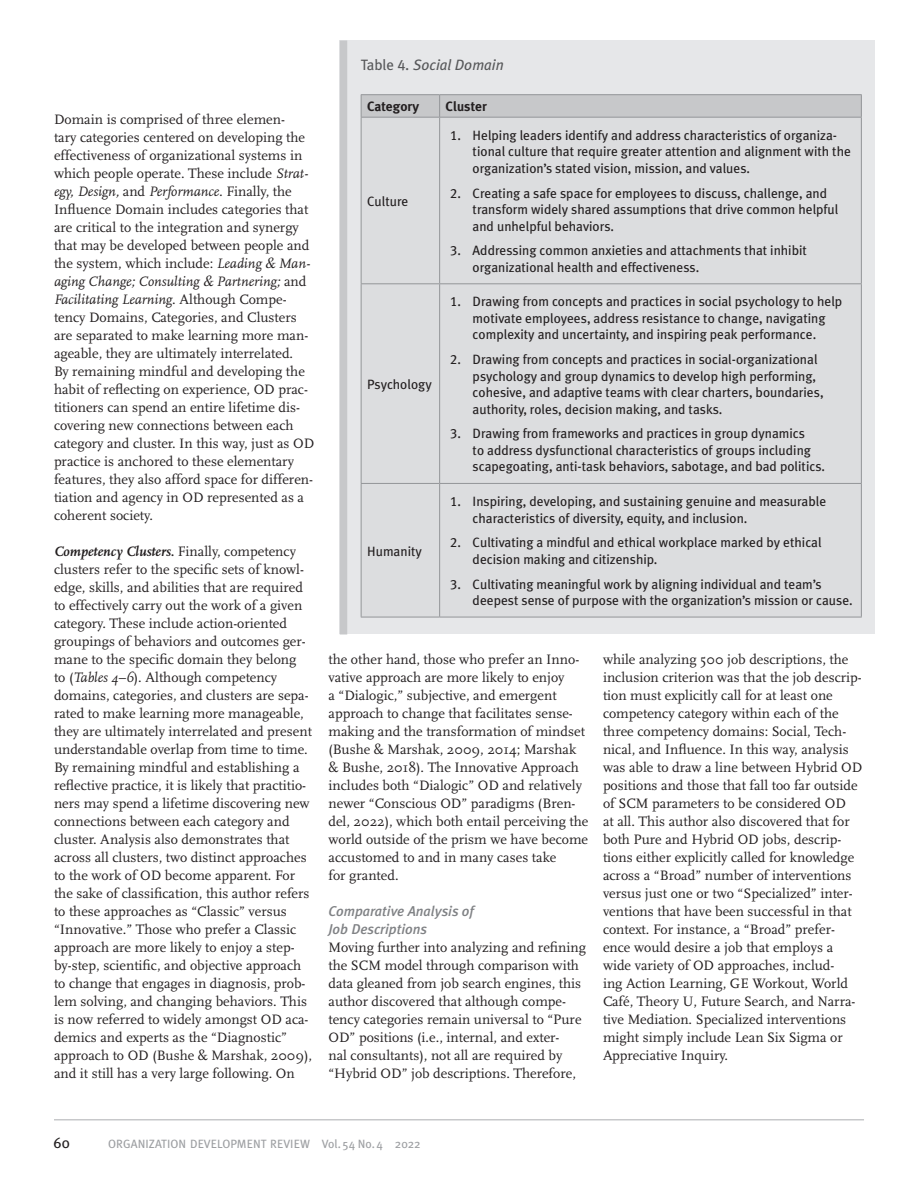
<style>
.page{position:relative;width:918px;height:1188px;background:#fff}
.page>*{position:absolute;margin:0;border:0;box-sizing:border-box;transform-origin:0 0}
.Table_title{font:italic 15px "Meta Plus";color:#57585a}
.t1{font:15px "Meta Plus";color:#231f20}
.body_text-no_indent{font:14.25px/18px "Scala";color:#231f20}
.C_Heads_Italic{font:italic 500 14.25px/18px "Meta Plus";color:#808285}
.Figure_text{font:13.5px/16.5px "Meta Plus";color:#231f20}
.Figure_text-2{font:700 13.5px "Meta Plus";color:#231f20}
.t2{font:12px "Meta Plus";color:#9d9fa2}
.s1{font-style:italic}
.s2{font-family:"Scala Pro";font-weight:700;font-style:italic}
.s3{font-style:normal}
.s4{font-family:"Meta Plus Book Caps";font-style:normal}
.s5{font-family:"Meta Plus Book Caps"}
</style>
<div class="page">
<hr style="left:54px;top:1119px;width:810px;height:1px;background:#c7c8ca">
<div style="left:340px;top:40px;width:535px;height:594px;background:#e6e7e9"></div>
<div style="left:362px;top:118px;width:499px;height:499px;background:#dcdddf"></div>
<hr style="left:361px;top:94px;width:79px;height:1px;background:#939598">
<hr style="left:440px;top:94px;width:422px;height:1px;background:#939598">
<svg style="left:361px;top:95px;width:501px;height:22px;background:#c5c6c8"></svg>
<hr style="left:361px;top:117px;width:79px;height:1px;background:#939598">
<hr style="left:361px;top:118px;width:1px;height:165px;background:#939598">
<hr style="left:440px;top:117px;width:422px;height:1px;background:#939598">
<hr style="left:439px;top:118px;width:1px;height:165px;background:#939598">
<hr style="left:861px;top:118px;width:1px;height:165px;background:#939598">
<hr style="left:361px;top:283px;width:79px;height:1px;background:#939598">
<hr style="left:361px;top:284px;width:1px;height:199px;background:#939598">
<hr style="left:440px;top:283px;width:422px;height:1px;background:#939598">
<hr style="left:439px;top:284px;width:1px;height:199px;background:#939598">
<hr style="left:861px;top:284px;width:1px;height:199px;background:#939598">
<hr style="left:361px;top:483px;width:79px;height:1px;background:#939598">
<hr style="left:361px;top:484px;width:1px;height:133px;background:#939598">
<hr style="left:440px;top:483px;width:422px;height:1px;background:#939598">
<hr style="left:439px;top:484px;width:1px;height:133px;background:#939598">
<hr style="left:861px;top:484px;width:1px;height:133px;background:#939598">
<hr style="left:361px;top:617px;width:79px;height:1px;background:#939598">
<hr style="left:440px;top:617px;width:422px;height:1px;background:#939598">
<div style="left:340px;top:40px;width:7px;height:594px;background:#c7c8ca"></div>
<p class="body_text-no_indent" style="left:54px;top:110px;width:262px">Domain is comprised of three elemen-<br>tary categories centered on developing the effectiveness of organizational systems in which people operate. These include <span class="s1">Strat&shy;egy, Design,</span> and <span class="s1">Performance.</span> Finally, the Influence Domain includes categories that are critical to the integration and synergy that may be developed between people and the system, which include: <span class="s1">Leading</span> <span class="s1">&amp;</span> <span class="s1">Man&shy;aging Change; Consulting</span> <span class="s1">&amp;</span> <span class="s1">Partnering;</span> and <span class="s1">Facilitating Learning</span>. Although Compe&shy;tency Domains, Categories, and Clusters are separated to make learning more man&shy;ageable, they are ultimately interrelated.<br>By remaining mindful and developing the habit of reflecting on experience, OD prac&shy;titioners can spend an entire lifetime dis&shy;covering new connections between each category and cluster. In this way, just as OD practice is anchored to these elementary features, they also afford space for differen&shy;tiation and agency in OD represented as a coherent society.</p>
<p class="body_text-no_indent" style="left:54px;top:542px;width:260px"><span class="s2">Competency Clusters.</span> Finally, competency clusters refer to the specific sets of knowl&shy;edge, skills, and abilities that are required to effectively carry out the work of a given category. These include action-oriented groupings of behaviors and outcomes ger&shy;mane to the specific domain they belong<br>to (<span class="s1">Tables 4–6</span>). Although competency domains, categories, and clusters are sepa&shy;rated to make learning more manageable, they are ultimately interrelated and present understandable overlap from time to time.<br>By remaining mindful and establishing a reflective practice, it is likely that practitio&shy;ners may spend a lifetime discovering new connections between each category and cluster. Analysis also demonstrates that across all clusters, two distinct approaches to the work of OD become apparent. For the sake of classification, this author refers to these approaches as “Classic” versus “Innovative.” Those who prefer a Classic approach are more likely to enjoy a step&shy;by-step, scientific, and objective approach to change that engages in diagnosis, prob&shy;lem solving, and changing behaviors. This is now referred to widely amongst OD aca&shy;demics and experts as the “Diagnostic” approach to OD (Bushe &amp; Marshak, 2009), and it still has a very large following. On</p>
<p class="Table_title" style="left:361px;top:56px;width:145px"><span class="s3">Table</span> <span class="s4">4</span>. Social Domain</p>
<p class="Figure_text-2" style="left:367px;top:99px;width:54px">Category</p>
<p class="Figure_text-2" style="left:446px;top:99px;width:43px">Cluster</p>
<p class="Figure_text" style="left:367px;top:193px;width:43px">Culture</p>
<p class="Figure_text" style="left:367px;top:376px;width:66px">Psychology</p>
<p class="Figure_text" style="left:367px;top:542px;width:56px">Humanity</p>
<p class="Figure_text" style="left:473px;top:127px;width:380px;text-indent:-22px"><span class="s5">1.</span> Helping leaders identify and address characteristics of organiza&shy;tional culture that require greater attention and alignment with the organization’s stated vision, mission, and values.</p>
<p class="Figure_text" style="left:473px;top:184px;width:367px;text-indent:-22px"><span class="s5">2.</span> Creating a safe space for employees to discuss, challenge, and transform widely shared assumptions that drive common helpful and unhelpful behaviors.</p>
<p class="Figure_text" style="left:473px;top:242px;width:336px;text-indent:-22px"><span class="s5">3.</span> Addressing common anxieties and attachments that inhibit organizational health and effectiveness.</p>
<p class="Figure_text" style="left:450px;top:293px;width:394px;text-align:center"><span class="s5">1.</span> Drawing from concepts and practices in social psychology to help motivate employees, address resistance to change, navigating complexity and uncertainty, and inspiring peak performance.</p>
<p class="Figure_text" style="left:473px;top:351px;width:352px;text-indent:-22px"><span class="s5">2.</span> Drawing from concepts and practices in social-organizational psychology and group dynamics to develop high performing, cohesive, and adaptive teams with clear charters, boundaries, authority, roles, decision making, and tasks.</p>
<p class="Figure_text" style="left:473px;top:425px;width:354px;text-indent:-22px"><span class="s5">3.</span> Drawing from frameworks and practices in group dynamics<br>to address dysfunctional characteristics of groups including scapegoating, anti-task behaviors, sabotage, and bad politics.</p>
<p class="Figure_text" style="left:473px;top:493px;width:355px;text-indent:-22px"><span class="s5">1.</span> Inspiring, developing, and sustaining genuine and measurable characteristics of diversity, equity, and inclusion.</p>
<p class="Figure_text" style="left:473px;top:534px;width:350px;text-indent:-22px"><span class="s5">2.</span> Cultivating a mindful and ethical workplace marked by ethical decision making and citizenship.</p>
<p class="Figure_text" style="left:473px;top:575px;width:382px;text-indent:-22px"><span class="s5">3.</span> Cultivating meaningful work by aligning individual and team’s deepest sense of purpose with the organization’s mission or cause.</p>
<p class="body_text-no_indent" style="left:328px;top:650px;width:261px">the other hand, those who prefer an Inno&shy;vative approach are more likely to enjoy<br>a “Dialogic,” subjective, and emergent approach to change that facilitates sense&shy;making and the transformation of mindset (Bushe &amp; Marshak, 2009, 2014; Marshak &amp; Bushe, 2018). The Innovative Approach includes both “Dialogic” OD and relatively newer “Conscious OD” paradigms (Bren&shy;del, 2022), which both entail perceiving the world outside of the prism we have become accustomed to and in many cases take<br>for granted.</p>
<p class="C_Heads_Italic" style="left:328px;top:902px;width:147px">Comparative Analysis of<br>Job Descriptions</p>
<p class="body_text-no_indent" style="left:328px;top:938px;width:259px">Moving further into analyzing and refining the SCM model through comparison with data gleaned from job search engines, this author discovered that although compe&shy;tency categories remain universal to “Pure OD” positions (i.e., internal, and exter-<br>nal consultants), not all are required by “Hybrid OD” job descriptions. Therefore,</p>
<p class="body_text-no_indent" style="left:603px;top:650px;width:261px">while analyzing 500 job descriptions, the inclusion criterion was that the job descrip&shy;tion must explicitly call for at least one competency category within each of the three competency domains: Social, Tech&shy;nical, and Influence. In this way, analysis was able to draw a line between Hybrid OD positions and those that fall too far outside of SCM parameters to be considered OD<br>at all. This author also discovered that for both Pure and Hybrid OD jobs, descrip&shy;tions either explicitly called for knowledge across a “Broad” number of interventions versus just one or two “Specialized” inter&shy;ventions that have been successful in that context. For instance, a “Broad” prefer&shy;ence would desire a job that employs a wide variety of OD approaches, includ-<br>ing Action Learning, GE Workout, World Café, Theory U, Future Search, and Narra&shy;tive Mediation. Specialized interventions might simply include Lean Six Sigma or Appreciative Inquiry.</p>
<p class="t1" style="left:54px;top:1134px;width:18px">60</p>
<p class="t2" style="left:108px;top:1136px;width:314px">ORGANIZATION DEVELOPMENT REVIEW Vol. 54 No. 4 2022</p>
</div>
